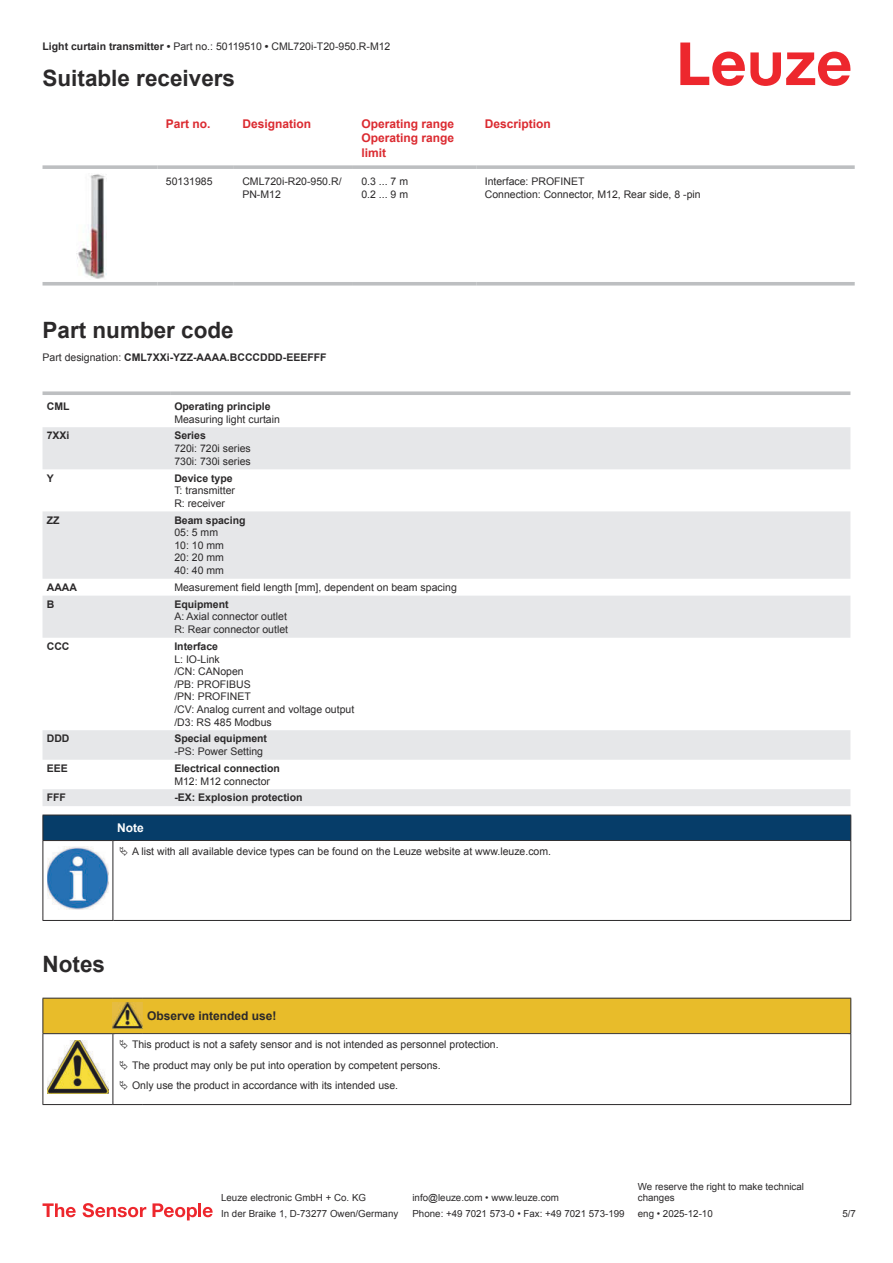
<style>
.page{position:relative;width:893px;height:1263px;background:#fff}
.page>*{position:absolute;margin:0;border:0;box-sizing:border-box;transform-origin:0 0}
.t1{font:700 22.5px "Arial";color:#2b292a}
.t2{font:700 12px/14.4px "Arial";color:#db2a30;text-align:justify}
.t3{font:700 12px "Arial";color:#2b292a}
.t4{font:700 12px "Arial";color:#fff}
.t5{font:10.5px/12.6px "Arial";color:#2b292a}
.t6{font:700 10.5px "Arial";color:#2b292a}
.t7{font:9.75px/11.7px "Arial";color:#2b292a}
.s1{font-weight:700}
.s2{font-weight:400}
</style>
<div class="page">
<svg style="left:680px;top:43px;width:170px;height:43px"></svg>
<svg style="left:43px;top:165px;width:114px;height:4px"></svg>
<svg style="left:157px;top:165px;width:77px;height:4px"></svg>
<svg style="left:234px;top:165px;width:119px;height:4px"></svg>
<svg style="left:353px;top:165px;width:123px;height:4px"></svg>
<svg style="left:476px;top:165px;width:379px;height:4px;background:#c3c5c7"></svg>
<svg style="left:43px;top:282px;width:114px;height:4px"></svg>
<svg style="left:157px;top:282px;width:77px;height:4px"></svg>
<svg style="left:234px;top:282px;width:119px;height:4px"></svg>
<svg style="left:353px;top:282px;width:123px;height:4px"></svg>
<svg style="left:476px;top:282px;width:379px;height:4px;background:#c4c6c7"></svg>
<img style="left:76px;top:174px;width:31px;height:105px">
<svg style="left:43px;top:427px;width:807px;height:379px;fill:#e6e7e9"></svg>
<svg style="left:43px;top:391px;width:127px;height:4px"></svg>
<svg style="left:170px;top:391px;width:680px;height:4px;background:#c4c6c7"></svg>
<svg style="left:43px;top:1203px;width:33px;height:14px"></svg>
<svg style="left:83px;top:1203px;width:63px;height:14px"></svg>
<svg style="left:153px;top:1203px;width:44px;height:17px"></svg>
<hr style="left:198px;top:1203px;width:3px;height:14px;background:#ed272d">
<svg style="left:203px;top:1207px;width:10px;height:10px"></svg>
<hr style="left:43px;top:840px;width:70px;height:1px;background:#2b292a">
<div style="left:43px;top:815px;width:808px;height:25px;background:#063d69"></div>
<hr style="left:113px;top:840px;width:738px;height:1px;background:#2b292a">
<hr style="left:43px;top:841px;width:1px;height:75px;background:#2b292a">
<hr style="left:113px;top:841px;width:1px;height:75px;background:#2b292a">
<hr style="left:850px;top:841px;width:1px;height:75px;background:#2b292a">
<hr style="left:43px;top:920px;width:70px;height:1px;background:#2b292a">
<hr style="left:113px;top:920px;width:738px;height:1px;background:#2b292a">
<img style="left:47px;top:847px;width:61px;height:63px">
<hr style="left:43px;top:1104px;width:70px;height:1px;background:#2b292a">
<hr style="left:113px;top:1104px;width:30px;height:1px;background:#2b292a">
<hr style="left:143px;top:1104px;width:708px;height:1px;background:#2b292a">
<svg style="left:43px;top:998px;width:808px;height:106px"></svg>
<p class="t5" style="left:43px;top:41px;width:349px"><span class="s1">Light curtain transmitter •</span> Part no.: 50119510 <span class="s1">•</span> CML720i-T20-950.R-M12</p>
<h1 class="t1" style="left:43px;top:70px;width:194px">Suitable receivers</h1>
<p class="t2" style="left:166px;top:117px;width:46px">Part no.</p>
<p class="t2" style="left:242px;top:117px;width:70px">Designation</p>
<p class="t2" style="left:361px;top:117px;width:94px">Operating range Operating range limit</p>
<p class="t2" style="left:485px;top:117px;width:68px">Description</p>
<p class="t5" style="left:166px;top:176px;width:48px">50131985</p>
<p class="t5" style="left:242px;top:176px;width:101px">CML720i-R20-950.R/<br>PN-M12</p>
<p class="t5" style="left:361px;top:176px;width:48px">0.3 ... 7 m<br>0.2 ... 9 m</p>
<p class="t5" style="left:485px;top:176px;width:217px">Interface: PROFINET<br>Connection: Connector, M12, Rear side, 8 -pin</p>
<h1 class="t1" style="left:43px;top:322px;width:193px">Part number code</h1>
<p class="t6" style="left:43px;top:354px;width:286px"><span class="s2">Part designation:</span> CML7XXi-YZZ-AAAA.BCCCDDD-EEEFFF</p>
<p class="t6" style="left:47px;top:402px;width:24px">CML</p>
<p class="t6" style="left:174px;top:402px;width:98px">Operating principle</p>
<p class="t5" style="left:174px;top:413px;width:107px">Measuring light curtain</p>
<p class="t6" style="left:47px;top:432px;width:24px">7XXi</p>
<p class="t6" style="left:174px;top:432px;width:33px">Series</p>
<p class="t5" style="left:174px;top:443px;width:78px">720i: 720i series<br>730i: 730i series</p>
<p class="t6" style="left:47px;top:474px;width:9px">Y</p>
<p class="t6" style="left:174px;top:474px;width:60px">Device type</p>
<p class="t5" style="left:174px;top:485px;width:62px">T: transmitter<br>R: receiver</p>
<p class="t6" style="left:47px;top:516px;width:14px">ZZ</p>
<p class="t6" style="left:174px;top:516px;width:73px">Beam spacing</p>
<p class="t5" style="left:174px;top:527px;width:51px">05: 5 mm<br>10: 10 mm<br>20: 20 mm<br>40: 40 mm</p>
<p class="t6" style="left:47px;top:583px;width:32px">AAAA</p>
<p class="t5" style="left:174px;top:582px;width:284px">Measurement field length [mm], dependent on beam spacing</p>
<p class="t6" style="left:47px;top:600px;width:9px">B</p>
<p class="t6" style="left:174px;top:600px;width:56px">Equipment</p>
<p class="t5" style="left:174px;top:611px;width:115px">A: Axial connector outlet<br>R: Rear connector outlet</p>
<p class="t6" style="left:47px;top:642px;width:24px">CCC</p>
<p class="t6" style="left:174px;top:642px;width:45px">Interface</p>
<p class="t5" style="left:174px;top:653px;width:181px">L: IO-Link<br>/CN: CANopen<br>/PB: PROFIBUS<br>/PN: PROFINET<br>/CV: Analog current and voltage output /D3: RS 485 Modbus</p>
<p class="t6" style="left:47px;top:735px;width:24px">DDD</p>
<p class="t6" style="left:174px;top:735px;width:94px">Special equipment</p>
<p class="t5" style="left:174px;top:746px;width:90px">-PS: Power Setting</p>
<p class="t6" style="left:47px;top:764px;width:23px">EEE</p>
<p class="t6" style="left:174px;top:764px;width:107px">Electrical connection</p>
<p class="t5" style="left:174px;top:775px;width:97px">M12: M12 connector</p>
<p class="t6" style="left:47px;top:794px;width:21px">FFF</p>
<p class="t6" style="left:174px;top:794px;width:130px">-EX: Explosion protection</p>
<p class="t4" style="left:117px;top:823px;width:28px">Note</p>
<p class="t5" style="left:132px;top:846px;width:421px">A list with all available device types can be found on the Leuze website at www.leuze.com.</p>
<h1 class="t1" style="left:43px;top:955px;width:64px">Notes</h1>
<p class="t3" style="left:147px;top:1011px;width:131px">Observe intended use!</p>
<p class="t5" style="left:132px;top:1035px;width:368px;line-height:20.2px">This product is not a safety sensor and is not intended as personnel protection.<br>The product may only be put into operation by competent persons.<br>Only use the product in accordance with its intended use.</p>
<p class="t7" style="left:221px;top:1193px;width:146px">Leuze electronic GmbH + Co. KG</p>
<p class="t7" style="left:412px;top:1193px;width:148px">info@leuze.com • www.leuze.com</p>
<p class="t7" style="left:638px;top:1181px;width:168px">We reserve the right to make technical changes</p>
<p class="t7" style="left:221px;top:1209px;width:179px">In der Braike 1, D-73277 Owen/Germany</p>
<p class="t7" style="left:412px;top:1209px;width:214px">Phone: +49 7021 573-0 • Fax: +49 7021 573-199</p>
<p class="t7" style="left:638px;top:1209px;width:76px">eng • 2025-12-10</p>
<p class="t7" style="left:842px;top:1209px;width:15px">5 /7</p>
</div>
